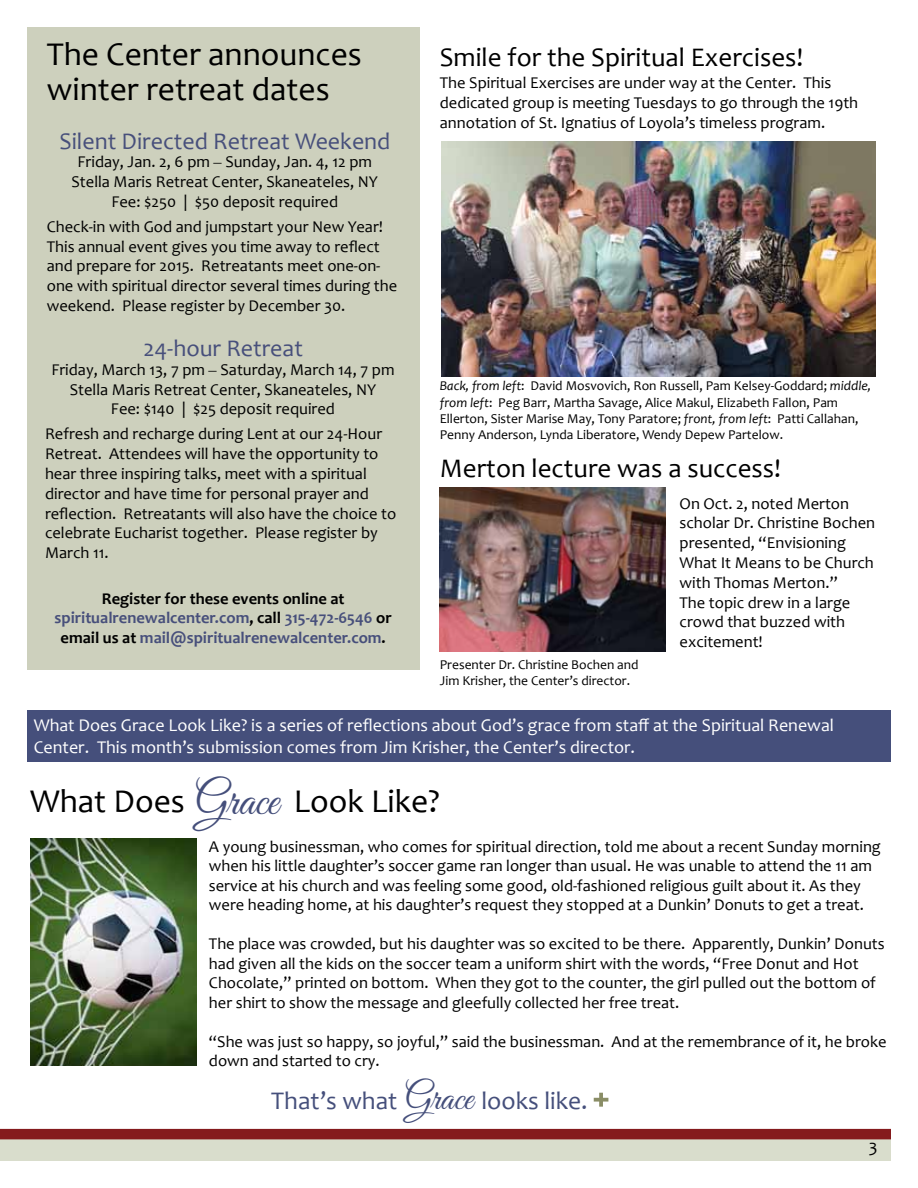
<style>
.page{position:relative;width:918px;height:1188px;background:#fff}
.page>*{position:absolute;margin:0;border:0;box-sizing:border-box;transform-origin:0 0}
.t1{font:46.2px "Great Vibes";color:#454f7b}
.t2{font:33.45px/34.5px "Candara";color:#000}
.t3{font:27px "Candara";color:#000}
.t4{font:25.5px "Candara";color:#454f7b}
.t5{font:24px "Candara";color:#474f7b}
.t6{font:18px/21.6px "Candara";color:#fff}
.t7{font:18px "Candara";color:#000}
.t8{font:16.5px/19.8px "Candara";color:#000}
.t9{font:700 16.5px/19.8px "Candara";color:#474f7b;text-align:center}
.t10{font:13.5px/16.2px "Candara";color:#000}
.s1{font-family:"Times"}
.s2{color:#000}
.s3{font-style:italic}
.s4{font-family:"Great Vibes";font-size:37.5px}
</style>
<div class="page">
<div style="left:0;top:1139px;width:891px;height:22px;background:#d9ddcc"></div>
<div style="left:0;top:1129px;width:891px;height:10px;background:#851a1d"></div>
<img style="left:30px;top:839px;width:167px;height:226px">
<div style="left:27px;top:710px;width:864px;height:51px;background:#454f7b"></div>
<svg style="left:599px;top:1093px;width:4px;height:14px"></svg>
<svg style="left:594px;top:1098px;width:14px;height:4px"></svg>
<div style="left:27px;top:27px;width:392px;height:643px;background:#cdd0bd"></div>
<img style="left:440px;top:487px;width:225px;height:165px">
<img style="left:441px;top:141px;width:435px;height:236px">
<h2 class="t2" style="left:47px;top:37px;width:317px">The Center announces winter retreat dates</h2>
<h3 class="t5" style="left:59px;top:127px;width:333px">Silent Directed Retreat Weekend</h3>
<p class="t8" style="left:72px;top:152px;width:308px;text-align:center">Friday, Jan. 2, 6 pm <span class="s1">–</span> Sunday, Jan. 4, 12 pm<br>Stella Maris Retreat Center, Skaneateles, NY<br>Fee: $250 | $50 deposit required</p>
<p class="t8" style="left:47px;top:217px;width:352px">Check-in with God and jumpstart your New Year!<br>This annual event gives you time away to reflect and prepare for 2015. Retreatants meet one-on&shy;one with spiritual director several times during the weekend. Please register by December 30.</p>
<h3 class="t5" style="left:143px;top:334px;width:161px">24-hour Retreat</h3>
<p class="t8" style="left:51px;top:360px;width:345px;text-align:center">Friday, March 13, 7 pm <span class="s1">–</span> Saturday, March 14, 7 pm<br>Stella Maris Retreat Center, Skaneateles, NY<br>Fee: $140 | $25 deposit required</p>
<p class="t8" style="left:45px;top:424px;width:353px">Refresh and recharge during Lent at our 24-Hour Retreat. Attendees will have the opportunity to hear three inspiring talks, meet with a spiritual director and have time for personal prayer and reflection. Retreatants will also have the choice to celebrate Eucharist together. Please register by March 11.</p>
<p class="t9" style="left:55px;top:588px;width:339px"><span class="s2">Register for these events online at </span>spiritualrenewalcenter.com<span class="s2">, call</span> 315-472-6546 <span class="s2">or email us at</span> mail@spiritualrenewalcenter.com<span class="s2">.</span></p>
<h3 class="t3" style="left:440px;top:41px;width:365px">Smile for the Spiritual Exercises!</h3>
<p class="t8" style="left:440px;top:73px;width:420px">The Spiritual Exercises are under way at the Center. This dedicated group is meeting Tuesdays to go through the 19th annotation of St. Ignatius of Loyola’s timeless program.</p>
<p class="t10" style="left:440px;top:378px;width:433px"><span class="s3">Back, from left</span>: David Mosvovich, Ron Russell, Pam Kelsey-Goddard; <span class="s3">middle, from left</span>: Peg Barr, Martha Savage, Alice Makul, Elizabeth Fallon, Pam Ellerton, Sister Marise May, Tony Paratore; <span class="s3">front, from left</span>: Patti Callahan, Penny Anderson, Lynda Liberatore, Wendy Depew Partelow.</p>
<h3 class="t3" style="left:440px;top:452px;width:343px">Merton lecture was a success!</h3>
<p class="t8" style="left:680px;top:493px;width:197px">On Oct. 2, noted Merton scholar Dr. Christine Bochen presented, “Envisioning<br>What It Means to be Church with Thomas Merton.”<br>The topic drew in a large crowd that buzzed with excitement!</p>
<p class="t10" style="left:440px;top:657px;width:200px">Presenter Dr. Christine Bochen and<br>Jim Krisher, the Center’s director.</p>
<p class="t6" style="left:34px;top:715px;width:802px">What Does Grace Look Like? is a series of reflections about God’s grace from staff at the Spiritual Renewal<br>Center. This month’s submission comes from Jim Krisher, the Center’s director.</p>
<h2 class="t2" style="left:30px;top:784px;width:156px">What Does</h2>
<h2 class="t2" style="left:294px;top:784px;width:148px">Look Like?</h2>
<h1 class="t1" style="left:195px;top:775px;width:85px">Grace</h1>
<p class="t8" style="left:209px;top:837px;width:673px">A young businessman, who comes for spiritual direction, told me about a recent Sunday morning when his little daughter’s soccer game ran longer than usual. He was unable to attend the 11 am service at his church and was feeling some good, old-fashioned religious guilt about it. As they were heading home, at his daughter’s request they stopped at a Dunkin’ Donuts to get a treat.</p>
<p class="t8" style="left:209px;top:934px;width:677px">The place was crowded, but his daughter was so excited to be there. Apparently, Dunkin’ Donuts had given all the kids on the soccer team a uniform shirt with the words, “Free Donut and Hot Chocolate,” printed on bottom. When they got to the counter, the girl pulled out the bottom of her shirt to show the message and gleefully collected her free treat.</p>
<p class="t8" style="left:209px;top:1032px;width:679px">“She was just so happy, so joyful,” said the businessman. And at the remembrance of it, he broke down and started to cry.</p>
<h3 class="t4" style="left:271px;top:1085px;width:318px">That’s what <span class="s4">Grace</span> looks like.</h3>
<p class="t7" style="left:869px;top:1136px;width:10px">3</p>
</div>
